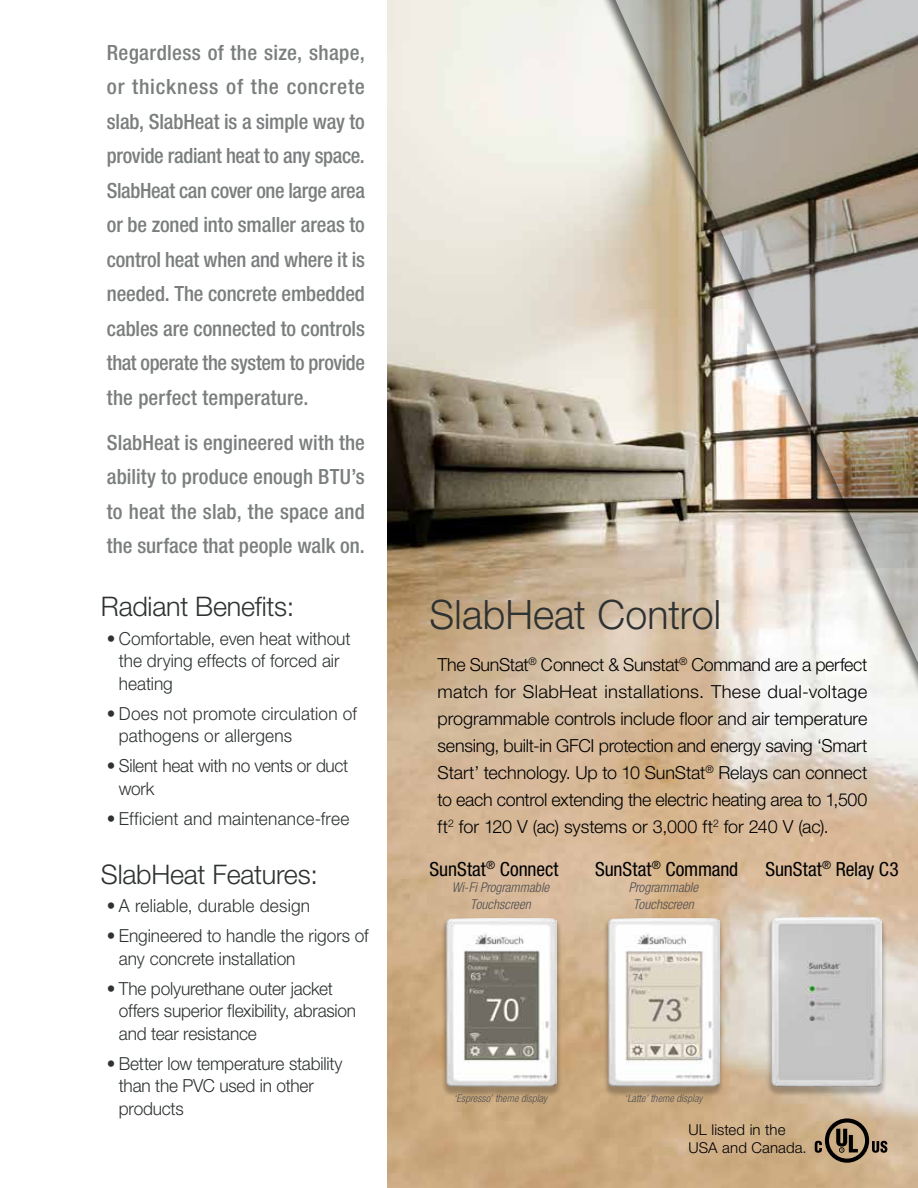
<style>
.page{position:relative;width:918px;height:1188px;background:#fff}
.page>*{position:absolute;margin:0;border:0;box-sizing:border-box;transform-origin:0 0}
.t1{font:300 40.5px "Helvetica Neue LT Std";letter-spacing:.005em;color:#2e3232}
.t2{font:300 27px "Helvetica Neue LT Std";letter-spacing:-.01em;color:#2e3232}
.t3{font:500 condensed 21px/34.5px "Helvetica Neue LT Std";letter-spacing:.005em;color:#7b7e7e;text-align:justify}
.t4{font:condensed 19.5px "Helvetica Neue LT Std";letter-spacing:-.005em;color:#000}
.t5{font:300 18px/22.5px "Helvetica Neue LT Std";letter-spacing:-.005em;color:#2e3232;scale:.96 1}
.t6{font:300 18px/27px "Helvetica Neue LT Std";letter-spacing:-.01em;color:#000;text-align:justify}
.t7{font:300 15px/18px "Helvetica Neue LT Std";letter-spacing:.005em;color:#000}
.t8{font:italic 300 condensed 13.5px/16.2px "Helvetica Neue LT Std";letter-spacing:.005em;color:#4d4d4f;text-align:center}
.t9{font:italic 300 condensed 10.5px "Helvetica Neue LT Std";letter-spacing:.005em;color:#4d4d4f}
</style>
<div class="page">
<img style="left:388px;top:0;width:530px;height:1188px">
<div style="left:547px;top:0;width:371px;height:731px;background:#000;opacity:.75"></div>
<img style="left:553px;top:0;width:365px;height:710px">
<div style="left:603px;top:917px;width:122px;height:181px;background:#000;opacity:.25"></div>
<img style="left:609px;top:918px;width:110px;height:169px">
<div style="left:441px;top:917px;width:122px;height:181px;background:#000;opacity:.25"></div>
<img style="left:447px;top:918px;width:110px;height:169px">
<div style="left:765px;top:917px;width:122px;height:179px;background:#000;opacity:.25"></div>
<img style="left:771px;top:918px;width:110px;height:169px">
<svg style="left:815px;top:1118px;width:72px;height:45px;background:#937e63"></svg>
<p class="t3" style="left:107px;top:35px;width:260px">Regardless of the size, shape, or thickness of the concrete slab, SlabHeat is a simple way to provide radiant heat to any space.<br>SlabHeat can cover one large area or be zoned into smaller areas to control heat when and where it is needed. The concrete embedded cables are connected to controls that operate the system to provide the perfect temperature.</p>
<p class="t3" style="left:107px;top:425px;width:259px">SlabHeat is engineered with the ability to produce enough BTU’s to heat the slab, the space and the surface that people walk on.</p>
<p class="t2" style="left:101px;top:590px;width:195px">Radiant Benefits:</p>
<p class="t5" style="left:119px;top:627px;width:243px;text-indent:-12px">• Comfortable, even heat without the drying effects of forced air heating</p>
<p class="t5" style="left:119px;top:702px;width:249px;text-indent:-12px">• Does not promote circulation of pathogens or allergens</p>
<p class="t5" style="left:119px;top:754px;width:241px;text-indent:-12px">• Silent heat with no vents or duct work</p>
<p class="t5" style="left:107px;top:807px;width:254px">• Efficient and maintenance-free</p>
<p class="t2" style="left:101px;top:858px;width:218px">SlabHeat Features:</p>
<p class="t5" style="left:107px;top:894px;width:213px">• A reliable, durable design</p>
<p class="t5" style="left:119px;top:924px;width:262px;text-indent:-12px">• Engineered to handle the rigors of any concrete installation</p>
<p class="t5" style="left:119px;top:977px;width:249px;text-indent:-12px">• The polyurethane outer jacket offers superior flexibility, abrasion and tear resistance</p>
<p class="t5" style="left:119px;top:1052px;width:234px;text-indent:-12px">• Better low temperature stability than the PVC used in other products</p>
<h1 class="t1" style="left:430px;top:589px;width:293px">SlabHeat Control</h1>
<p class="t6" style="left:438px;top:651px;width:431px">The SunStat<sup>®</sup> Connect &amp; Sunstat<sup>®</sup> Command are a perfect match for SlabHeat installations. These dual-voltage programmable controls include floor and air temperature sensing, built-in GFCI protection and energy saving ‘Smart Start’ technology. Up to 10 SunStat<sup>®</sup> Relays can connect to each control extending the electric heating area to 1,500 ft<sup>2</sup> for 120 V (ac) systems or 3,000 ft<sup>2</sup> for 240 V (ac).</p>
<p class="t4" style="left:595px;top:857px;width:145px">SunStat<sup>®</sup> Command</p>
<p class="t4" style="left:430px;top:857px;width:130px">SunStat<sup>®</sup> Connect</p>
<p class="t4" style="left:766px;top:857px;width:135px">SunStat<sup>®</sup> Relay C3</p>
<p class="t8" style="left:452px;top:880px;width:99px">Wi-Fi Programmable<br>Touchscreen</p>
<p class="t8" style="left:629px;top:880px;width:71px">Programmable<br>Touchscreen</p>
<p class="t9" style="left:454px;top:1092px;width:95px">‘Espresso’ theme display</p>
<p class="t9" style="left:625px;top:1092px;width:79px">‘Latte’ theme display</p>
<p class="t7" style="left:688px;top:1120px;width:120px">UL listed in the<br>USA and Canada.</p>
</div>
